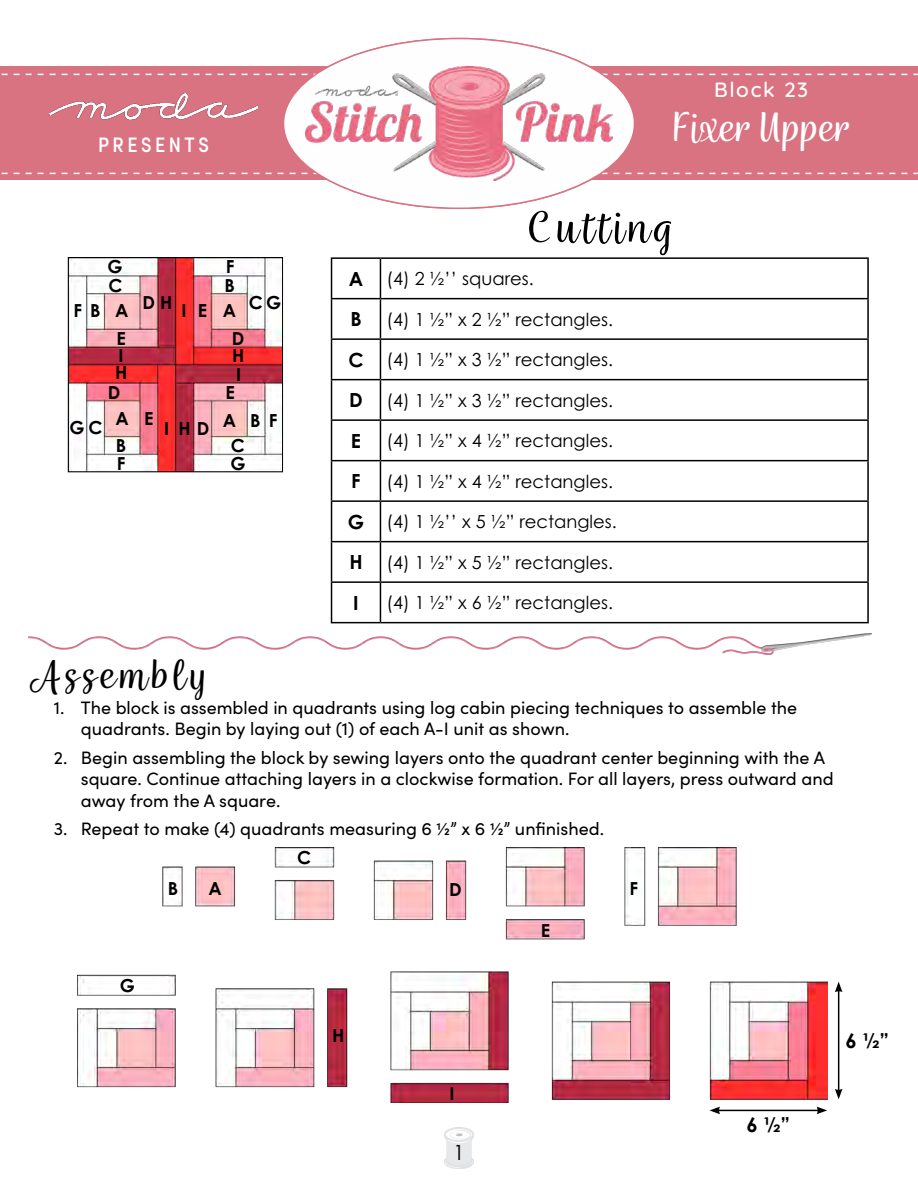
<style>
.page{position:relative;width:918px;height:1188px;background:#fff}
.page>*{position:absolute;margin:0;border:0;box-sizing:border-box;transform-origin:0 0}
.t1{font:73.5px "Wreath";color:#fff}
.t2{font:51px "Wreath";letter-spacing:.08em;color:#000}
.t3{font:48px "Wreath";color:#fff}
.t4{font:46.5px "Wreath";letter-spacing:.08em;color:#000}
.t5{font:500 21px "Quicksand";letter-spacing:.08em;color:#fff}
.t6{font:500 condensed 21px "Sofia Pro";letter-spacing:.17em;color:#fff}
.t7{font:21px "Century Gothic Pro";color:#000}
.t8{font:700 20.25px "Century Gothic Pro";color:#000}
.t9{font:700 19.5px "Century Gothic Pro";color:#000}
.t10{font:18px/21.6px "Sofia Pro";color:#000}
.t11{font:18px "Century Gothic Pro";color:#000}
.t12{font:700 18px "Century Gothic Pro";color:#000}
.s1{font-weight:700;font-size:19.5px}
</style>
<div class="page">
<img style="left:444px;top:1128px;width:30px;height:40px">
<div style="left:0;top:66px;width:918px;height:114px;background:#d97281"></div>
<svg style="left:1px;top:74px;width:917px;height:1px"></svg>
<svg style="left:1px;top:173px;width:917px;height:1px"></svg>
<svg style="left:283px;top:39px;width:352px;height:169px;fill:#fefefe"></svg>
<hr style="left:331px;top:257px;width:49px;height:2px;background:#000">
<hr style="left:331px;top:259px;width:1px;height:39px;background:#000">
<hr style="left:380px;top:257px;width:489px;height:2px;background:#000">
<hr style="left:380px;top:259px;width:1px;height:39px;background:#000">
<hr style="left:867px;top:259px;width:2px;height:39px;background:#000">
<hr style="left:331px;top:298px;width:49px;height:1px;background:#000">
<hr style="left:331px;top:299px;width:1px;height:39px;background:#000">
<hr style="left:380px;top:298px;width:489px;height:1px;background:#000">
<hr style="left:380px;top:299px;width:1px;height:39px;background:#000">
<hr style="left:867px;top:299px;width:2px;height:39px;background:#000">
<hr style="left:331px;top:338px;width:49px;height:2px;background:#000">
<hr style="left:331px;top:340px;width:1px;height:39px;background:#000">
<hr style="left:380px;top:338px;width:489px;height:2px;background:#000">
<hr style="left:380px;top:340px;width:1px;height:39px;background:#000">
<hr style="left:867px;top:340px;width:2px;height:39px;background:#000">
<hr style="left:331px;top:379px;width:49px;height:1px;background:#000">
<hr style="left:331px;top:380px;width:1px;height:39px;background:#000">
<hr style="left:380px;top:379px;width:489px;height:1px;background:#000">
<hr style="left:380px;top:380px;width:1px;height:39px;background:#000">
<hr style="left:867px;top:380px;width:2px;height:39px;background:#000">
<hr style="left:331px;top:419px;width:49px;height:2px;background:#000">
<hr style="left:331px;top:421px;width:1px;height:39px;background:#000">
<hr style="left:380px;top:419px;width:489px;height:2px;background:#000">
<hr style="left:380px;top:421px;width:1px;height:39px;background:#000">
<hr style="left:867px;top:421px;width:2px;height:39px;background:#000">
<hr style="left:331px;top:460px;width:49px;height:1px;background:#000">
<hr style="left:331px;top:461px;width:1px;height:39px;background:#000">
<hr style="left:380px;top:460px;width:489px;height:1px;background:#000">
<hr style="left:380px;top:461px;width:1px;height:39px;background:#000">
<hr style="left:867px;top:461px;width:2px;height:39px;background:#000">
<hr style="left:331px;top:500px;width:49px;height:2px;background:#000">
<hr style="left:331px;top:502px;width:1px;height:39px;background:#000">
<hr style="left:380px;top:500px;width:489px;height:2px;background:#000">
<hr style="left:380px;top:502px;width:1px;height:39px;background:#000">
<hr style="left:867px;top:502px;width:2px;height:39px;background:#000">
<hr style="left:331px;top:541px;width:49px;height:1px;background:#000">
<hr style="left:331px;top:542px;width:1px;height:39px;background:#000">
<hr style="left:380px;top:541px;width:489px;height:1px;background:#000">
<hr style="left:380px;top:542px;width:1px;height:39px;background:#000">
<hr style="left:867px;top:542px;width:2px;height:39px;background:#000">
<hr style="left:331px;top:581px;width:49px;height:2px;background:#000">
<hr style="left:331px;top:583px;width:1px;height:39px;background:#000">
<hr style="left:380px;top:581px;width:489px;height:2px;background:#000">
<hr style="left:380px;top:583px;width:1px;height:39px;background:#000">
<hr style="left:867px;top:583px;width:2px;height:39px;background:#000">
<hr style="left:331px;top:622px;width:49px;height:1px;background:#000">
<hr style="left:380px;top:622px;width:489px;height:1px;background:#000">
<img style="left:70px;top:259px;width:211px;height:211px">
<div style="left:68px;top:257px;width:215px;height:215px;border:1px solid #000"></div>
<img style="left:28px;top:633px;width:843px;height:21px">
<img style="left:78px;top:848px;width:749px;height:255px">
<hr style="left:718px;top:1110px;width:101px;height:1px;background:#000">
<svg style="left:710px;top:1107px;width:10px;height:7px"></svg>
<svg style="left:817px;top:1107px;width:10px;height:7px"></svg>
<hr style="left:838px;top:990px;width:1px;height:101px;background:#000">
<svg style="left:835px;top:982px;width:7px;height:10px"></svg>
<svg style="left:835px;top:1089px;width:7px;height:10px"></svg>
<p class="t6" style="left:98px;top:132px;width:112px">PRESENTS</p>
<p class="t12" style="left:107px;top:256px;width:17px">G</p>
<p class="t12" style="left:109px;top:274px;width:16px">C</p>
<p class="t12" style="left:226px;top:256px;width:10px">F</p>
<p class="t12" style="left:224px;top:274px;width:12px">B</p>
<p class="t12" style="left:142px;top:291px;width:31px">D H</p>
<p class="t12" style="left:73px;top:300px;width:56px">F B A</p>
<p class="t12" style="left:223px;top:300px;width:15px">A</p>
<p class="t12" style="left:181px;top:300px;width:7px">I</p>
<p class="t12" style="left:198px;top:300px;width:11px">E</p>
<p class="t12" style="left:249px;top:291px;width:34px">CG</p>
<p class="t12" style="left:116px;top:327px;width:11px">E</p>
<p class="t12" style="left:232px;top:327px;width:14px">D</p>
<p class="t12" style="left:119px;top:344px;width:7px">I</p>
<p class="t12" style="left:232px;top:344px;width:14px">H</p>
<p class="t12" style="left:115px;top:362px;width:14px">H</p>
<p class="t12" style="left:236px;top:363px;width:7px">I</p>
<p class="t12" style="left:108px;top:381px;width:14px">D</p>
<p class="t12" style="left:225px;top:381px;width:11px">E</p>
<p class="t12" style="left:70px;top:416px;width:35px">GC</p>
<p class="t12" style="left:116px;top:408px;width:15px">A</p>
<p class="t12" style="left:223px;top:409px;width:15px">A</p>
<p class="t12" style="left:144px;top:408px;width:11px">E</p>
<p class="t12" style="left:178px;top:417px;width:32px">H D</p>
<p class="t12" style="left:164px;top:417px;width:7px">I</p>
<p class="t12" style="left:250px;top:409px;width:12px">B</p>
<p class="t12" style="left:116px;top:434px;width:12px">B</p>
<p class="t12" style="left:117px;top:452px;width:10px">F</p>
<p class="t12" style="left:231px;top:434px;width:16px">C</p>
<p class="t12" style="left:231px;top:452px;width:17px">G</p>
<p class="t12" style="left:269px;top:409px;width:10px">F</p>
<p class="t5" style="left:714px;top:72px;width:95px">Block 23</p>
<p class="t5" style="left:731px;top:73px;width:79px">Block 1</p>
<h1 class="t1" style="left:651px;top:85px;width:235px">Underdog</h1>
<h3 class="t3" style="left:673px;top:98px;width:179px">Fixer Upper</h3>
<h2 class="t2" style="left:527px;top:196px;width:147px">Cutting</h2>
<p class="t11" style="left:349px;top:268px;width:186px"><span class="s1">A</span> (4) 2 ½’’ squares.</p>
<p class="t9" style="left:350px;top:307px;width:13px">B</p>
<p class="t11" style="left:386px;top:308px;width:228px">(4) 1 ½” x 2 ½” rectangles.</p>
<p class="t11" style="left:348px;top:349px;width:266px"><span class="s1">C</span> (4) 1 ½” x 3 ½” rectangles.</p>
<p class="t11" style="left:349px;top:389px;width:265px"><span class="s1">D</span> (4) 1 ½” x 3 ½” rectangles.</p>
<p class="t9" style="left:351px;top:428px;width:12px">E</p>
<p class="t11" style="left:386px;top:430px;width:228px">(4) 1 ½” x 4 ½” rectangles.</p>
<p class="t9" style="left:351px;top:469px;width:11px">F</p>
<p class="t11" style="left:386px;top:470px;width:228px">(4) 1 ½” x 4 ½” rectangles.</p>
<p class="t11" style="left:348px;top:511px;width:271px"><span class="s1">G</span> (4) 1 ½’’ x 5 ½” rectangles.</p>
<p class="t11" style="left:349px;top:551px;width:265px"><span class="s1">H</span> (4) 1 ½” x 5 ½” rectangles.</p>
<p class="t9" style="left:353px;top:590px;width:7px">I</p>
<p class="t11" style="left:386px;top:592px;width:228px">(4) 1 ½” x 6 ½” rectangles.</p>
<h3 class="t4" style="left:28px;top:647px;width:179px">Assembly</h3>
<p class="t10" style="left:81px;top:696px;width:718px;text-indent:-27px">1. The block is assembled in quadrants using log cabin piecing techniques to assemble the quadrants. Begin by laying out (1) of each A-I unit as shown.</p>
<p class="t10" style="left:81px;top:746px;width:754px;text-indent:-27px">2. Begin assembling the block by sewing layers onto the quadrant center beginning with the A square. Continue attaching layers in a clockwise formation. For all layers, press outward and away from the A square.</p>
<p class="t10" style="left:54px;top:817px;width:552px">3. Repeat to make (4) quadrants measuring 6 ½” x 6 ½” unfinished.</p>
<p class="t12" style="left:120px;top:975px;width:17px">G</p>
<p class="t12" style="left:168px;top:877px;width:12px">B</p>
<p class="t12" style="left:208px;top:877px;width:15px">A</p>
<p class="t12" style="left:297px;top:846px;width:16px">C</p>
<p class="t12" style="left:332px;top:1025px;width:14px">H</p>
<p class="t12" style="left:449px;top:879px;width:14px">D</p>
<p class="t12" style="left:449px;top:1082px;width:7px">I</p>
<p class="t7" style="left:453px;top:1140px;width:13px">1</p>
<p class="t12" style="left:541px;top:919px;width:11px">E</p>
<p class="t12" style="left:629px;top:877px;width:10px">F</p>
<p class="t8" style="left:747px;top:1112px;width:45px">6 1/2”</p>
<p class="t8" style="left:845px;top:1028px;width:45px">6 1/2”</p>
</div>
